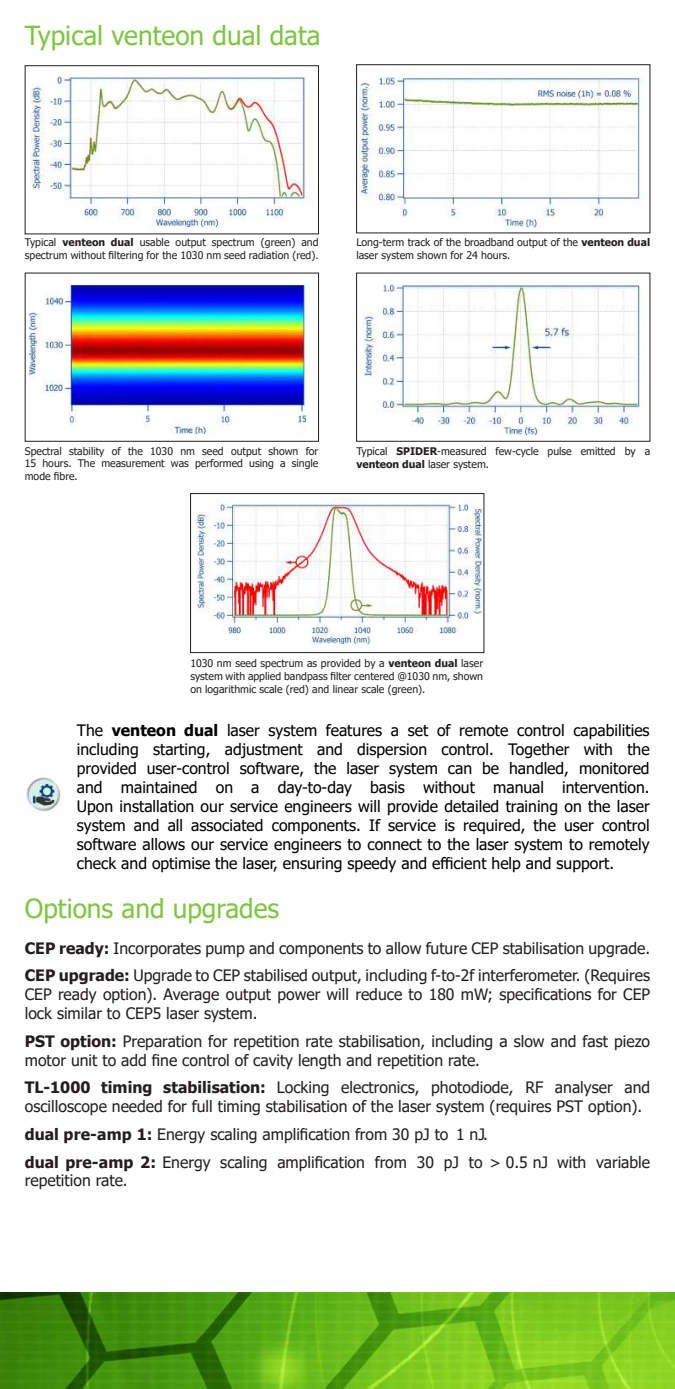
<style>
.page{position:relative;width:675px;height:1389px;background:#fff}
.page>*{position:absolute;margin:0;border:0;box-sizing:border-box;transform-origin:0 0}
.t1{font:26.25px "Tahoma";color:#80c444}
.t2{font:15.75px/18.9px "Tahoma";color:#231f20}
.t3{font:15.75px/18.9px "Tahoma";color:#000;text-align:justify}
.t4{font:10.5px/12.6px "Tahoma";color:#231f20}
.s1{font-weight:700}
</style>
<div class="page">
<svg style="left:0;top:1293px;width:675px;height:96px;background:#60ab16"></svg>
<img style="left:31px;top:76px;width:277px;height:150px">
<div style="left:25px;top:65px;width:294px;height:169px;border:1px solid #231f20"></div>
<img style="left:360px;top:73px;width:283px;height:154px">
<div style="left:356px;top:64px;width:294px;height:169px;border:1px solid #231f20"></div>
<img style="left:29px;top:286px;width:276px;height:148px">
<img style="left:364px;top:284px;width:282px;height:151px">
<img style="left:26px;top:777px;width:35px;height:35px">
<img style="left:196px;top:499px;width:286px;height:144px">
<div style="left:190px;top:493px;width:294px;height:160px;border:1px solid #231f20"></div>
<h1 class="t1" style="left:25px;top:18px;width:297px">Typical venteon dual data</h1>
<p class="t4" style="left:25px;top:237px;width:295px">Typical <span class="s1">venteon dual</span> usable output spectrum (green) and spectrum without filtering for the 1030 nm seed radiation (red).</p>
<p class="t4" style="left:356px;top:237px;width:295px">Long-term track of the broadband output of the <span class="s1">venteon dual </span>laser system shown for 24 hours.</p>
<p class="t4" style="left:25px;top:445px;width:295px;text-align:justify">Spectral stability of the 1030 nm seed output shown for 15 hours. The measurement was performed using a single mode fibre.</p>
<p class="t4" style="left:356px;top:446px;width:295px">Typical <span class="s1">SPIDER</span>-measured few-cycle pulse emitted by a <span class="s1">venteon dual</span> laser system.</p>
<p class="t4" style="left:190px;top:658px;width:294px;text-align:justify">1030 nm seed spectrum as provided by a <span class="s1">venteon dual</span> laser system with applied bandpass filter centered @1030 nm, shown on logarithmic scale (red) and linear scale (green).</p>
<p class="t3" style="left:77px;top:722px;width:574px">The <span class="s1">venteon dual</span> laser system features a set of remote control capabilities including starting, adjustment and dispersion control. Together with the provided user-control software, the laser system can be handled, monitored and maintained on a day-to-day basis without manual intervention.<br>Upon installation our service engineers will provide detailed training on the laser system and all associated components. If service is required, the user control software allows our service engineers to connect to the laser system to remotely check and optimise the laser, ensuring speedy and efficient help and support.</p>
<h1 class="t1" style="left:25px;top:891px;width:256px">Options and upgrades</h1>
<p class="t2" style="left:25px;top:935px;width:627px;line-height:27.7px"><span class="s1">CEP ready:</span> Incorporates pump and components to allow future CEP stabilisation upgrade.<br><span class="s1">CEP upgrade:</span> Upgrade to CEP stabilised output, including f-to-2f interferometer. (Requires</p>
<p class="t2" style="left:25px;top:986px;width:627px">CEP ready option). Average output power will reduce to 180 mW; specifications for CEP lock similar to CEP5 laser system.</p>
<p class="t2" style="left:25px;top:1032px;width:627px"><span class="s1">PST option:</span> Preparation for repetition rate stabilisation, including a slow and fast piezo motor unit to add fine control of cavity length and repetition rate.</p>
<p class="t2" style="left:25px;top:1079px;width:627px"><span class="s1">TL-1000 timing stabilisation:</span> Locking electronics, photodiode, RF analyser and oscilloscope needed for full timing stabilisation of the laser system (requires PST option).</p>
<p class="t2" style="left:25px;top:1126px;width:425px"><span class="s1">dual pre-amp 1:</span> Energy scaling amplification from 30 pJ to</p>
<p class="t2" style="left:25px;top:1121px;width:524px;line-height:27.7px;text-indent:431px">1 nJ.<br><span class="s1">dual pre-amp 2:</span> Energy scaling amplification from 30 pJ to &gt; 0.5 nJ</p>
<p class="t2" style="left:557px;top:1153px;width:95px">with variable</p>
<p class="t2" style="left:25px;top:1172px;width:104px">repetition rate.</p>
</div>
